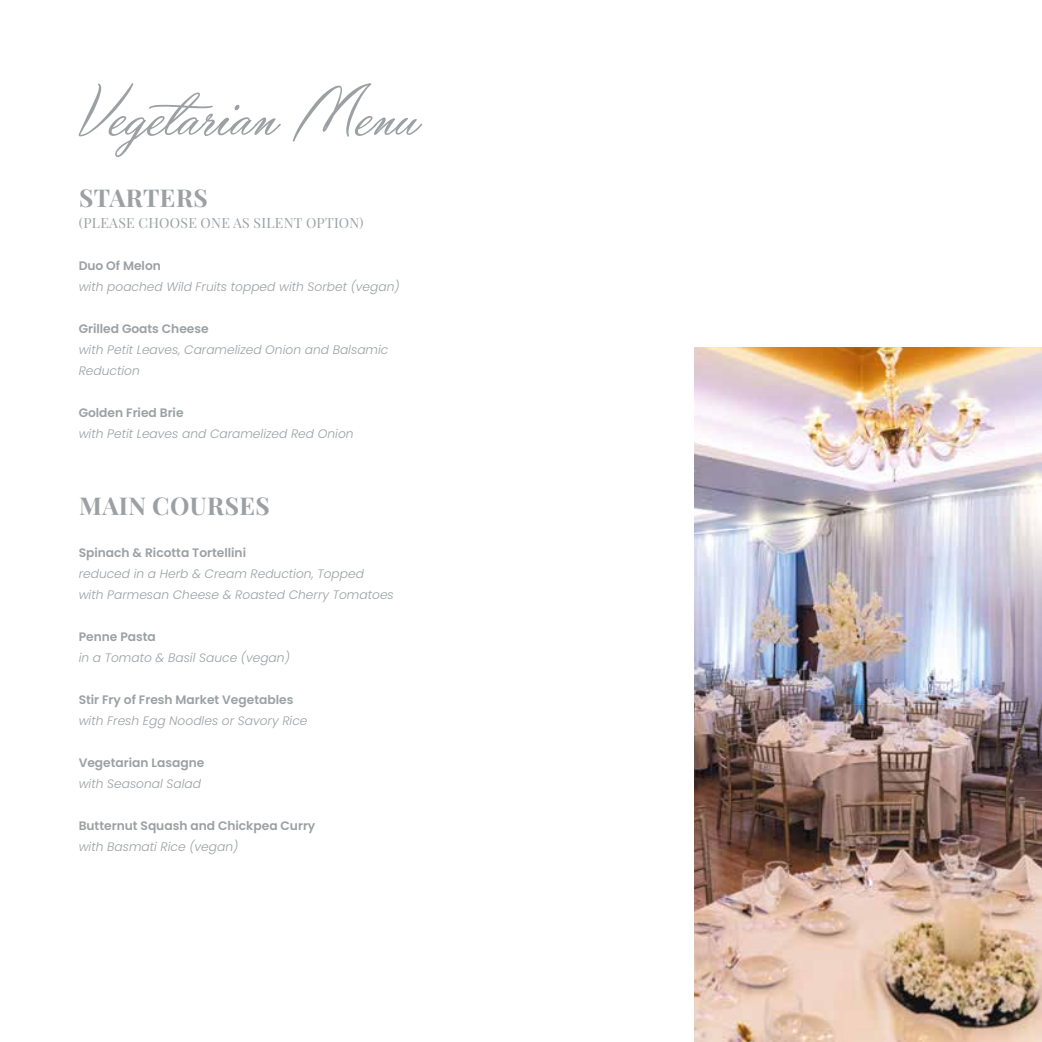
<style>
.page{position:relative;width:1042px;height:1042px;background:#fff}
.page>*{position:absolute;margin:0;border:0;box-sizing:border-box;transform-origin:0 0}
.t1{font:77px "Yaquote Script Personal Use";color:#9ca0a3}
.t2{font:700 24.5px "Playfair Display";letter-spacing:.02em;color:#9ca0a3}
.t3{font:14px "Playfair Display";letter-spacing:.02em;color:#9ca0a3}
.t4{font:italic 300 12.25px/21px "Poppins";color:#9ca0a3}
.t5{font:600 12.25px "Poppins";color:#9ca0a3}
</style>
<div class="page">
<img style="left:694px;top:347px;width:348px;height:695px">
<h1 class="t1" style="left:79px;top:72px;width:343px">Vegetarian Menu</h1>
<h2 class="t2" style="left:79px;top:179px;width:130px">STARTERS</h2>
<p class="t3" style="left:79px;top:212px;width:286px">(PLEASE CHOOSE ONE AS SILENT OPTION)</p>
<p class="t5" style="left:79px;top:259px;width:84px">Duo Of Melon</p>
<p class="t4" style="left:79px;top:276px;width:322px">with poached Wild Fruits topped with Sorbet (vegan)</p>
<p class="t5" style="left:79px;top:322px;width:132px">Grilled Goats Cheese</p>
<p class="t4" style="left:79px;top:339px;width:311px">with Petit Leaves, Caramelized Onion and Balsamic<br>Reduction</p>
<p class="t5" style="left:79px;top:406px;width:106px">Golden Fried Brie</p>
<p class="t4" style="left:79px;top:423px;width:276px">with Petit Leaves and Caramelized Red Onion</p>
<h2 class="t2" style="left:79px;top:487px;width:192px">MAIN COURSES</h2>
<p class="t5" style="left:79px;top:546px;width:169px">Spinach &amp; Ricotta Tortellini</p>
<p class="t4" style="left:79px;top:563px;width:317px">reduced in a Herb &amp; Cream Reduction, Topped<br>with Parmesan Cheese &amp; Roasted Cherry Tomatoes</p>
<p class="t5" style="left:79px;top:630px;width:79px">Penne Pasta</p>
<p class="t4" style="left:79px;top:647px;width:213px">in a Tomato &amp; Basil Sauce (vegan)</p>
<p class="t5" style="left:79px;top:693px;width:216px">Stir Fry of Fresh Market Vegetables</p>
<p class="t4" style="left:79px;top:710px;width:230px">with Fresh Egg Noodles or Savory Rice</p>
<p class="t5" style="left:79px;top:756px;width:127px">Vegetarian Lasagne</p>
<p class="t4" style="left:79px;top:773px;width:124px">with Seasonal Salad</p>
<p class="t5" style="left:79px;top:819px;width:238px">Butternut Squash and Chickpea Curry</p>
<p class="t4" style="left:79px;top:836px;width:161px">with Basmati Rice (vegan)</p>
</div>
